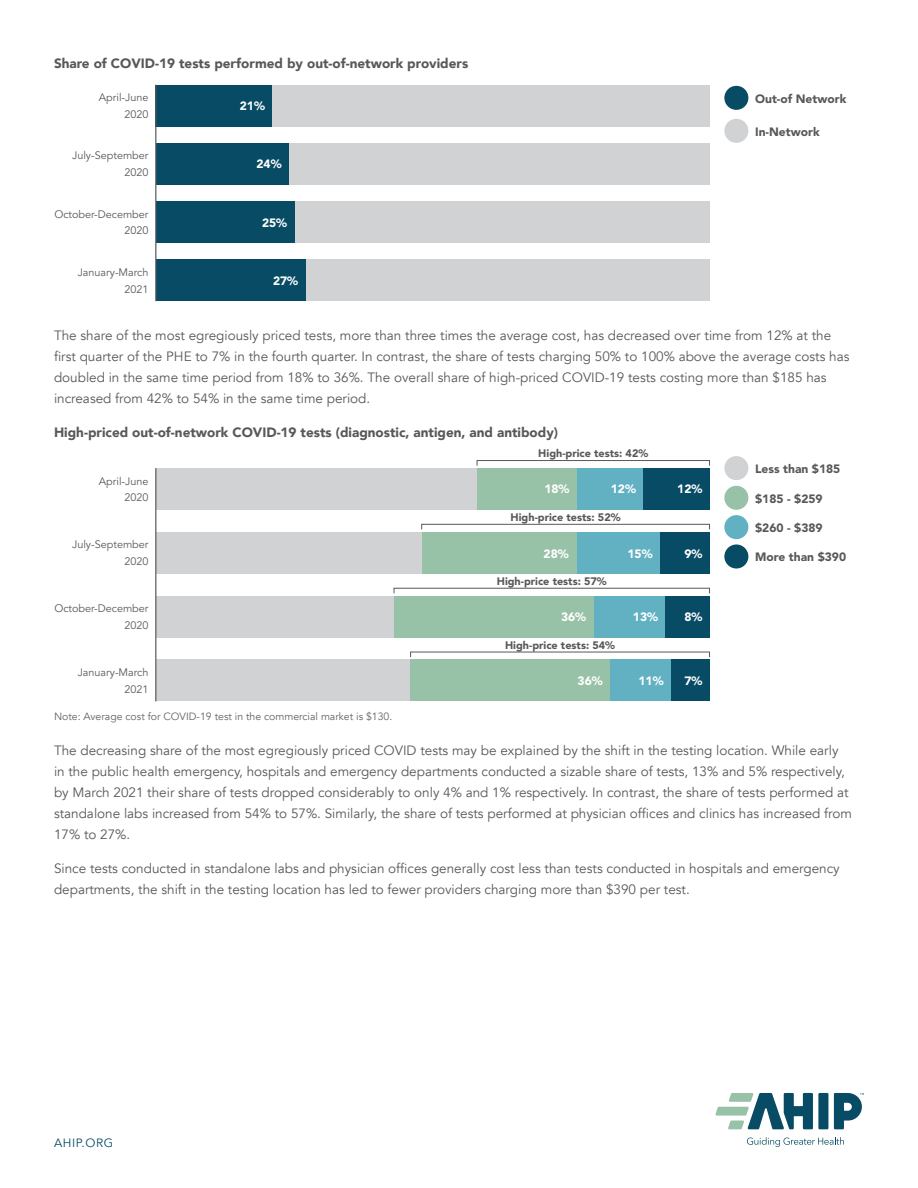
<style>
.page{position:relative;width:918px;height:1188px;background:#fff}
.page>*{position:absolute;margin:0;border:0;box-sizing:border-box;transform-origin:0 0}
.t1{font:13.5px/21px "Avenir";color:#57585a}
.Table-Figure_Title{font:900 13.5px "Avenir";color:#57585a}
.t2{font:900 12px "Avenir";color:#57585a}
.t3{font:900 12px "Avenir";color:#fff}
.t4{font:12px "Avenir";letter-spacing:.05em;color:#084b65}
.t5{font:10.8px/16.8px "Avenir";color:#57585a;text-align:right}
.t6{font:900 10.8px "Avenir";color:#57585a}
.t7{font:10.5px "Avenir";color:#636366}
</style>
<div class="page">
<svg style="left:747px;top:1137px;width:97px;height:10px"></svg>
<svg style="left:834px;top:1093px;width:30px;height:36px"></svg>
<div style="left:818px;top:1093px;width:10px;height:36px;background:#084b65"></div>
<svg style="left:715px;top:1093px;width:98px;height:36px"></svg>
<div style="left:272px;top:85px;width:438px;height:42px;background:#d1d2d4"></div>
<div style="left:289px;top:143px;width:421px;height:42px;background:#d1d2d4"></div>
<div style="left:294px;top:201px;width:416px;height:42px;background:#d1d2d4"></div>
<div style="left:305px;top:259px;width:405px;height:42px;background:#d1d2d4"></div>
<div style="left:156px;top:85px;width:116px;height:42px;background:#084b65"></div>
<div style="left:156px;top:143px;width:133px;height:42px;background:#084b65"></div>
<div style="left:156px;top:201px;width:138px;height:42px;background:#084b65"></div>
<div style="left:156px;top:259px;width:149px;height:42px;background:#084b65"></div>
<div style="left:724px;top:86px;width:24px;height:24px;background:#084b65;border-radius:50%"></div>
<div style="left:724px;top:119px;width:24px;height:24px;background:#d1d2d4;border-radius:50%"></div>
<hr style="left:155px;top:85px;width:1px;height:216px;background:#57585a">
<div style="left:724px;top:456px;width:24px;height:24px;background:#d1d2d4;border-radius:50%"></div>
<div style="left:724px;top:515px;width:24px;height:24px;background:#62b1c3;border-radius:50%"></div>
<div style="left:724px;top:486px;width:24px;height:24px;background:#98c2a7;border-radius:50%"></div>
<div style="left:724px;top:544px;width:24px;height:25px;background:#084b65;border-radius:50%"></div>
<div style="left:156px;top:468px;width:321px;height:42px;background:#d1d2d4"></div>
<div style="left:643px;top:468px;width:67px;height:42px;background:#084b65"></div>
<div style="left:577px;top:468px;width:66px;height:42px;background:#62b1c3"></div>
<div style="left:477px;top:468px;width:100px;height:42px;background:#98c2a7"></div>
<div style="left:156px;top:532px;width:266px;height:42px;background:#d1d2d4"></div>
<div style="left:660px;top:532px;width:50px;height:42px;background:#084b65"></div>
<div style="left:577px;top:532px;width:83px;height:42px;background:#62b1c3"></div>
<div style="left:422px;top:532px;width:155px;height:42px;background:#98c2a7"></div>
<div style="left:156px;top:596px;width:238px;height:42px;background:#d1d2d4"></div>
<div style="left:665px;top:596px;width:45px;height:42px;background:#084b65"></div>
<div style="left:593px;top:596px;width:72px;height:42px;background:#62b1c3"></div>
<div style="left:394px;top:596px;width:199px;height:42px;background:#98c2a7"></div>
<div style="left:156px;top:660px;width:255px;height:41px;background:#d1d2d4"></div>
<div style="left:671px;top:660px;width:39px;height:41px;background:#084b65"></div>
<div style="left:610px;top:660px;width:61px;height:41px;background:#62b1c3"></div>
<div style="left:411px;top:660px;width:199px;height:41px;background:#98c2a7"></div>
<hr style="left:155px;top:468px;width:1px;height:233px;background:#57585a">
<div style="left:477px;top:460px;width:233px;height:6px;border:1px solid #57585a"></div>
<div style="left:421px;top:524px;width:289px;height:6px;border:1px solid #57585a"></div>
<div style="left:394px;top:588px;width:316px;height:6px;border:1px solid #57585a"></div>
<p class="Table-Figure_Title" style="left:54px;top:51px;width:416px">Share of COVID-19 tests performed by out-of-network providers</p>
<p class="t5" style="left:99px;top:89px;width:51px">April-June<br>2020</p>
<p class="t5" style="left:72px;top:147px;width:78px">July-September<br>2020</p>
<p class="t5" style="left:54px;top:206px;width:96px">October-December<br>2020</p>
<p class="t5" style="left:78px;top:264px;width:72px">January-March<br>2021</p>
<p class="t1" style="left:54px;top:325px;width:797px">The share of the most egregiously priced tests, more than three times the average cost, has decreased over time from 12% at the first quarter of the PHE to 7% in the fourth quarter. In contrast, the share of tests charging 50% to 100% above the average costs has doubled in the same time period from 18% to 36%. The overall share of high-priced COVID-19 tests costing more than $185 has increased from 42% to 54% in the same time period.</p>
<p class="Table-Figure_Title" style="left:54px;top:421px;width:506px">High-priced out-of-network COVID-19 tests (diagnostic, antigen, and antibody)</p>
<p class="t2" style="left:755px;top:458px;width:87px">Less than $185</p>
<p class="t2" style="left:755px;top:88px;width:93px">Out-of Network</p>
<p class="t3" style="left:240px;top:96px;width:27px">21%</p>
<p class="t2" style="left:755px;top:121px;width:66px">In-Network</p>
<p class="t3" style="left:256px;top:154px;width:27px">24%</p>
<p class="t3" style="left:262px;top:212px;width:27px">25%</p>
<p class="t3" style="left:273px;top:270px;width:27px">27%</p>
<p class="t6" style="left:538px;top:444px;width:111px">High-price tests: 42%</p>
<p class="t5" style="left:99px;top:473px;width:51px">April-June<br>2020</p>
<p class="t5" style="left:72px;top:536px;width:78px">July-September<br>2020</p>
<p class="t5" style="left:54px;top:600px;width:96px">October-December<br>2020</p>
<p class="t5" style="left:78px;top:664px;width:72px">January-March<br>2021</p>
<p class="t3" style="left:544px;top:479px;width:27px">18%</p>
<p class="t3" style="left:611px;top:479px;width:27px">12%</p>
<p class="t3" style="left:677px;top:479px;width:27px">12%</p>
<p class="t6" style="left:511px;top:508px;width:111px">High-price tests: 52%</p>
<p class="t3" style="left:544px;top:543px;width:27px">28%</p>
<p class="t3" style="left:627px;top:543px;width:27px">15%</p>
<p class="t3" style="left:684px;top:543px;width:20px">9%</p>
<p class="t6" style="left:497px;top:572px;width:111px">High-price tests: 57%</p>
<p class="t3" style="left:561px;top:607px;width:27px">36%</p>
<p class="t3" style="left:633px;top:607px;width:27px">13%</p>
<p class="t3" style="left:684px;top:607px;width:20px">8%</p>
<p class="t6" style="left:505px;top:636px;width:111px">High-price tests: 54%</p>
<p class="t3" style="left:578px;top:671px;width:27px">36%</p>
<p class="t3" style="left:639px;top:671px;width:27px">11%</p>
<p class="t3" style="left:684px;top:671px;width:20px">7%</p>
<p class="t2" style="left:755px;top:488px;width:69px">$185 - $259</p>
<p class="t2" style="left:755px;top:517px;width:69px">$260 - $389</p>
<p class="t2" style="left:755px;top:547px;width:92px">More than $390</p>
<p class="t7" style="left:54px;top:710px;width:340px">Note: Average cost for COVID-19 test in the commercial market is $130.</p>
<p class="t1" style="left:54px;top:740px;width:800px">The decreasing share of the most egregiously priced COVID tests may be explained by the shift in the testing location. While early in the public health emergency, hospitals and emergency departments conducted a sizable share of tests, 13% and 5% respectively, by March 2021 their share of tests dropped considerably to only 4% and 1% respectively. In contrast, the share of tests performed at standalone labs increased from 54% to 57%. Similarly, the share of tests performed at physician offices and clinics has increased from 17% to 27%.</p>
<p class="t1" style="left:54px;top:858px;width:787px">Since tests conducted in standalone labs and physician offices generally cost less than tests conducted in hospitals and emergency departments, the shift in the testing location has led to fewer providers charging more than $390 per test.</p>
<p class="t4" style="left:54px;top:1136px;width:61px">AHIP.ORG</p>
</div>
